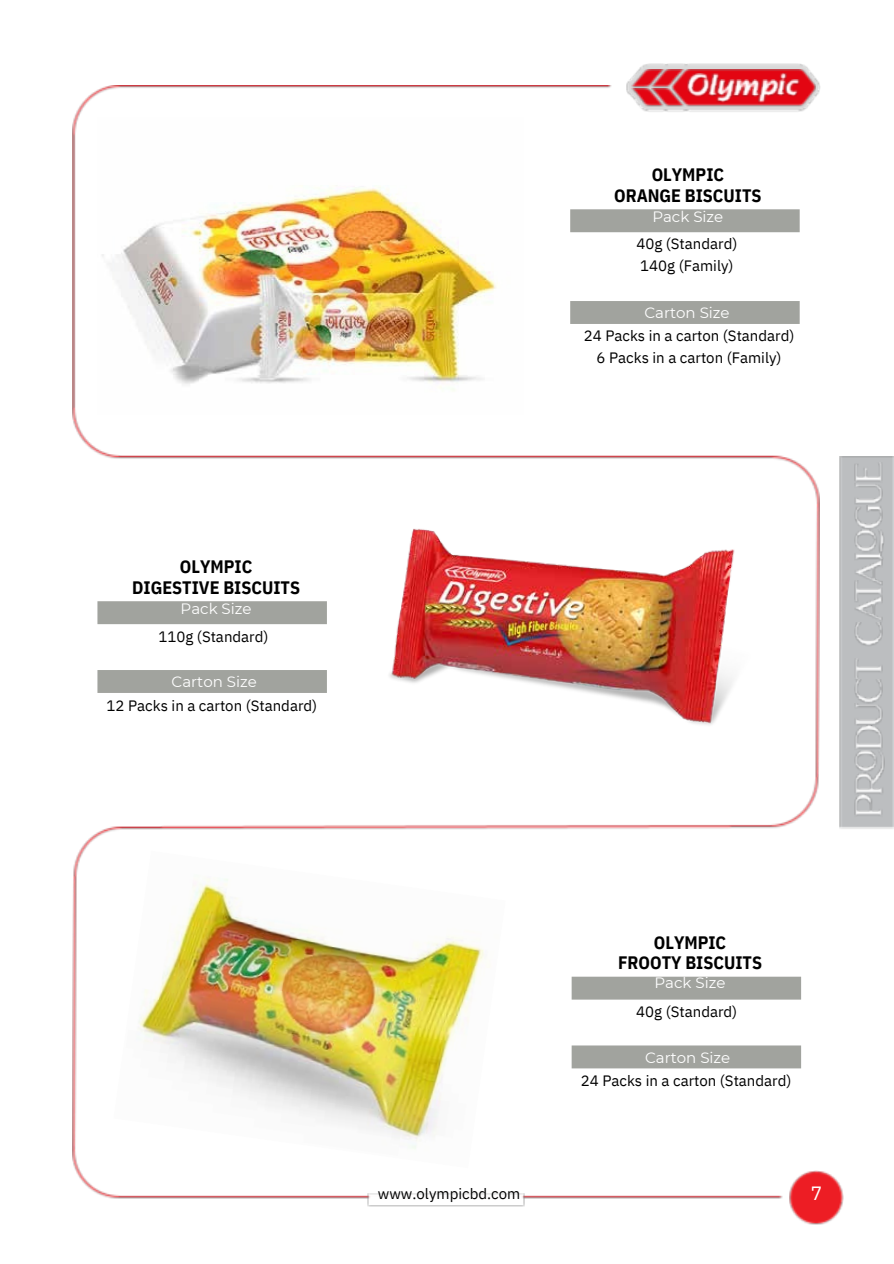
<style>
.page{position:relative;width:894px;height:1264px;background:#fff}
.page>*{position:absolute;margin:0;border:0;box-sizing:border-box;transform-origin:0 0}
.t1{font:19.2px "IBM Plex Sans";color:#fff}
.t2{font:700 18px/21.3px "IBM Plex Sans Cond";color:#000;text-align:center}
.t3{font:15px/21.3px "IBM Plex Sans";color:#000}
.t4{font:15px "Montserrat";color:#fff}
</style>
<div class="page">
<img style="left:789px;top:1171px;width:54px;height:53px">
<img style="left:72px;top:86px;width:747px;height:1112px">
<img style="left:368px;top:1192px;width:156px;height:14px">
<img style="left:626px;top:63px;width:194px;height:49px">
<img style="left:665px;top:69px;width:5px;height:18px">
<img style="left:663px;top:89px;width:21px;height:18px">
<img style="left:630px;top:69px;width:35px;height:18px">
<img style="left:630px;top:89px;width:33px;height:18px">
<img style="left:670px;top:69px;width:144px;height:37px">
<img style="left:685px;top:73px;width:21px;height:24px">
<img style="left:706px;top:73px;width:13px;height:24px">
<img style="left:716px;top:80px;width:19px;height:23px">
<img style="left:732px;top:80px;width:25px;height:16px">
<img style="left:757px;top:80px;width:22px;height:23px">
<img style="left:775px;top:72px;width:11px;height:24px">
<img style="left:784px;top:80px;width:15px;height:18px">
<img style="left:839px;top:456px;width:53px;height:373px">
<img style="left:854px;top:795px;width:28px;height:22px">
<img style="left:854px;top:750px;width:30px;height:45px">
<img style="left:854px;top:658px;width:28px;height:92px">
<img style="left:854px;top:602px;width:28px;height:44px">
<img style="left:854px;top:585px;width:28px;height:17px">
<img style="left:854px;top:560px;width:28px;height:25px">
<img style="left:854px;top:530px;width:30px;height:30px">
<img style="left:854px;top:462px;width:28px;height:67px">
<img style="left:113px;top:850px;width:392px;height:318px">
<svg style="left:571px;top:976px;width:229px;height:92px"></svg>
<img style="left:97px;top:118px;width:426px;height:297px">
<svg style="left:570px;top:209px;width:229px;height:115px"></svg>
<img style="left:373px;top:519px;width:382px;height:227px">
<svg style="left:97px;top:601px;width:230px;height:92px"></svg>
<p class="t2" style="left:132px;top:555px;width:169px">OLYMPIC<br>DIGESTIVE BISCUITS</p>
<p class="t4" style="left:180px;top:599px;width:72px">Pack Size</p>
<p class="t3" style="left:158px;top:625px;width:111px">110g (Standard)</p>
<p class="t4" style="left:172px;top:673px;width:87px">Carton Size</p>
<p class="t3" style="left:107px;top:694px;width:212px">12 Packs in a carton (Standard)</p>
<p class="t2" style="left:614px;top:163px;width:149px">OLYMPIC<br>ORANGE BISCUITS</p>
<p class="t4" style="left:652px;top:208px;width:72px">Pack Size</p>
<p class="t3" style="left:636px;top:233px;width:102px">40g (Standard)<br>140g (Family)</p>
<p class="t4" style="left:644px;top:304px;width:87px">Carton Size</p>
<p class="t3" style="left:583px;top:325px;width:212px;text-align:center">24 Packs in a carton (Standard)<br>6 Packs in a carton (Family)</p>
<p class="t3" style="left:378px;top:1183px;width:144px">www.olympicbd.com</p>
<p class="t2" style="left:618px;top:932px;width:145px;line-height:20.2px">OLYMPIC<br>FROOTY BISCUITS</p>
<p class="t4" style="left:654px;top:973px;width:72px">Pack Size</p>
<p class="t3" style="left:636px;top:1001px;width:102px">40g (Standard)</p>
<p class="t4" style="left:645px;top:1048px;width:87px">Carton Size</p>
<p class="t3" style="left:580px;top:1069px;width:212px">24 Packs in a carton (Standard)</p>
<p class="t1" style="left:810px;top:1179px;width:13px">7</p>
</div>
